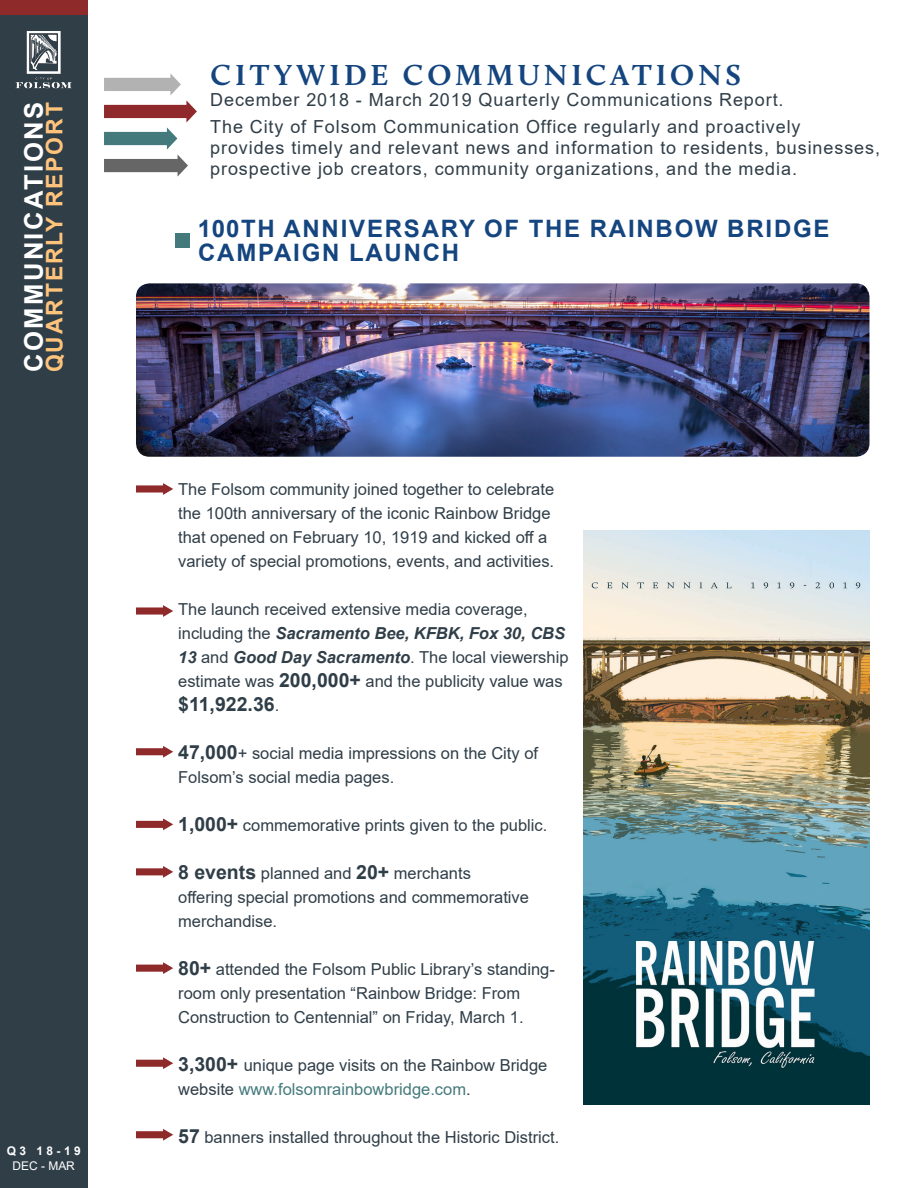
<style>
.page{position:relative;width:918px;height:1188px;background:#fff}
.page>*{position:absolute;margin:0;border:0;box-sizing:border-box;transform-origin:0 0}
.t1{font:700 30px "Calluna";letter-spacing:.135em;color:#14457f}
.t2{font:700 25.65px "Arial";letter-spacing:.095em;color:#fff}
.t3{font:700 24px/24px "Arial";letter-spacing:.075em;color:#14457f}
.t4{font:700 22.95px "Arial";letter-spacing:.085em;color:#ffc37b}
.t5{font:700 19.5px "Arial";color:#303e48}
.t6{font:18px/21px "Arial";letter-spacing:.05em;color:#303e48}
.t7{font:16.5px/24px "Arial";color:#303e48}
.t8{font:700 12px "Arial";letter-spacing:.29em;color:#fff}
.t9{font:12px "Arial";color:#fff}
.s1{font-weight:700;font-style:italic}
.s2{font-weight:700;font-size:19.5px}
.s3{font-weight:400;font-size:16.5px}
.s4{color:#457a7d}
</style>
<div class="page">
<div style="left:0;top:0;width:87px;height:1188px;background:#303e48"></div>
<img style="left:16px;top:31px;width:55px;height:57px">
<div style="left:0;top:0;width:87px;height:15px;background:#8f2a2b"></div>
<svg style="left:104px;top:73px;width:93px;height:104px"></svg>
<svg style="left:136px;top:483px;width:37px;height:12px"></svg>
<svg style="left:136px;top:605px;width:37px;height:12px"></svg>
<svg style="left:136px;top:746px;width:37px;height:12px"></svg>
<svg style="left:136px;top:818px;width:37px;height:12px"></svg>
<svg style="left:136px;top:866px;width:37px;height:12px"></svg>
<svg style="left:136px;top:962px;width:37px;height:12px"></svg>
<svg style="left:136px;top:1057px;width:37px;height:12px"></svg>
<img style="left:583px;top:531px;width:286px;height:574px">
<div style="left:175px;top:233px;width:14px;height:14px;background:#457a7c"></div>
<img style="left:136px;top:283px;width:733px;height:174px">
<svg style="left:136px;top:1129px;width:37px;height:12px"></svg>
<h2 class="t2" style="left:16px;top:372px;width:272px;rotate:-90deg">COMMUNICATIONS</h2>
<h3 class="t4" style="left:38px;top:372px;width:271px;rotate:-90deg">QUARTERLY REPORT</h3>
<p class="t8" style="left:7px;top:1143px;width:76px">Q3 18-19</p>
<p class="t9" style="left:13px;top:1157px;width:64px">DEC - MAR</p>
<p class="t8" style="left:24px;top:1156px;width:68px">Q4 2018</p>
<p class="t1" style="left:210px;top:57px;width:532px">CITYWIDE COMMUNICATIONS</p>
<p class="t6" style="left:210px;top:89px;width:575px">December 2018 - March 2019 Quarterly Communications Report.</p>
<p class="t6" style="left:210px;top:116px;width:671px">The City of Folsom Communication Office regularly and proactively<br>provides timely and relevant news and information to residents, businesses, prospective job creators, community organizations, and the media.</p>
<p class="t3" style="left:198px;top:217px;width:633px">100TH ANNIVERSARY OF THE RAINBOW BRIDGE<br>CAMPAIGN LAUNCH</p>
<p class="t7" style="left:178px;top:477px;width:377px">The Folsom community joined together to celebrate the 100th anniversary of the iconic Rainbow Bridge that opened on February 10, 1919 and kicked off a variety of special promotions, events, and activities.</p>
<p class="t7" style="left:178px;top:597px;width:392px">The launch received extensive media coverage, including the <span class="s1">Sacramento Bee, KFBK, Fox 30, CBS 13</span> and <span class="s1">Good Day Sacramento</span>. The local viewership estimate was <span class="s2">200,000+</span> and the publicity value was</p>
<p class="t5" style="left:178px;top:690px;width:103px">$11,922.36<span class="s3">.</span></p>
<p class="t7" style="left:178px;top:741px;width:361px"><span class="s2">47,000</span>+ social media impressions on the City of<br>Folsom’s social media pages.</p>
<p class="t7" style="left:178px;top:813px;width:371px"><span class="s2">1,000+</span> commemorative prints given to the public.</p>
<p class="t7" style="left:178px;top:861px;width:352px"><span class="s2">8 events</span> planned and <span class="s2">20+</span> merchants offering special promotions and commemorative merchandise.</p>
<p class="t7" style="left:178px;top:957px;width:378px"><span class="s2">80+</span> attended the Folsom Public Library’s standing&shy;room only presentation “Rainbow Bridge: From<br>Construction to Centennial” on Friday, March 1.</p>
<p class="t7" style="left:178px;top:1053px;width:371px"><span class="s2">3,300+</span> unique page visits on the Rainbow Bridge website <span class="s4">www.folsomrainbowbridge.com</span>.</p>
<p class="t7" style="left:178px;top:1125px;width:383px"><span class="s2">57</span> banners installed throughout the Historic District.</p>
</div>
